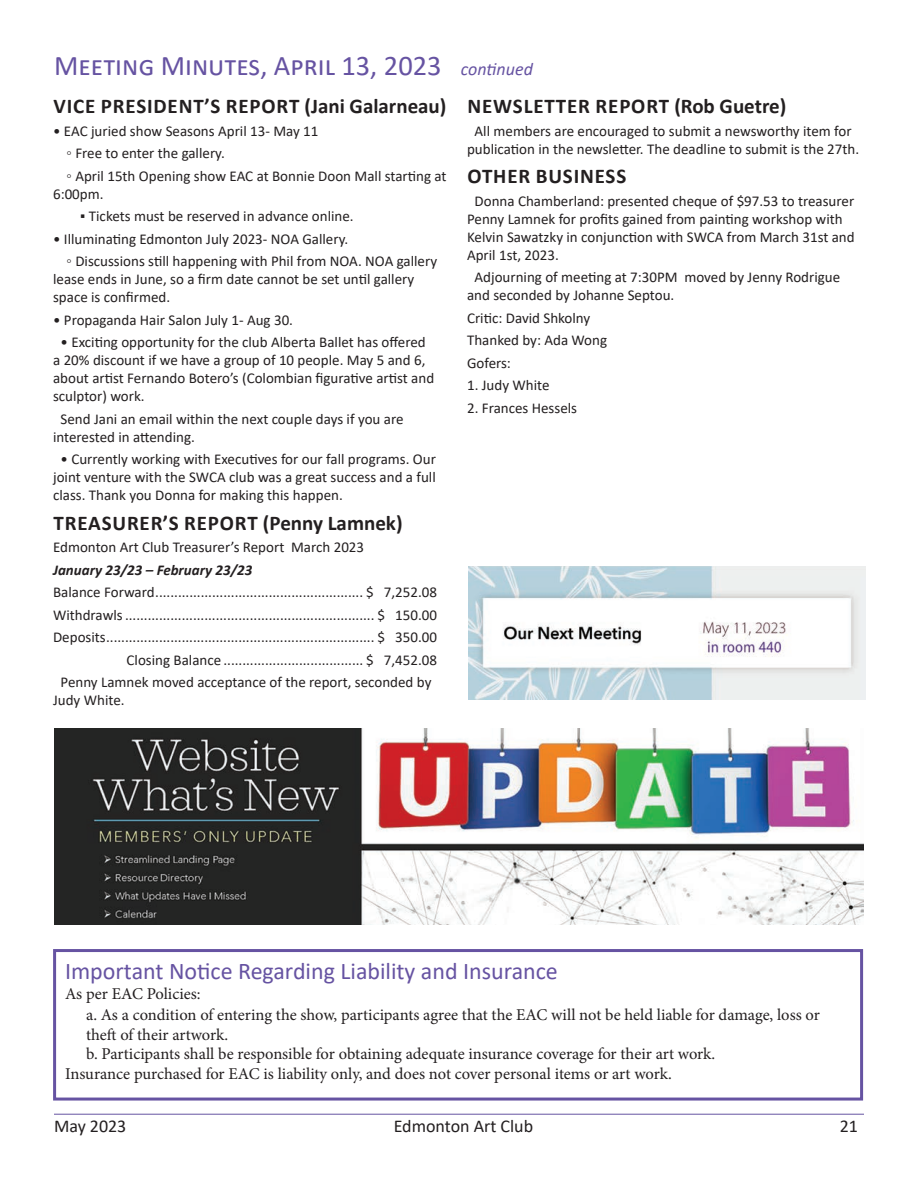
<style>
.page{position:relative;width:918px;height:1188px;background:#fff}
.page>*{position:absolute;margin:0;border:0;box-sizing:border-box;transform-origin:0 0}
.t1{font:28.5px "Calibri";color:#6653a2}
.t2{font:24px "Calibri";color:#6653a2}
.t3{font:700 21px "Calibri";letter-spacing:.04em;color:#231f20}
.t4{font:18px "Calibri";color:#231f20}
.t5{font:16.5px "Minion Pro";letter-spacing:-.005em;color:#231f20}
.t6{font:15px/18px "Calibri";color:#231f20}
.t7{font:italic 700 15px "Calibri";color:#231f20}
.s1{font-style:italic;font-size:18px}
</style>
<div class="page">
<hr style="left:54px;top:1114px;width:810px;height:1px;background:#6653a2">
<img style="left:469px;top:567px;width:397px;height:133px">
<div style="left:53px;top:949px;width:810px;height:152px;border:3px solid #6653a2"></div>
<img style="left:54px;top:729px;width:810px;height:196px">
<h1 class="t1" style="left:54px;top:46px;width:481px">Meeting Minutes, April 13, 2023 <span class="s1">continued</span></h1>
<h3 class="t3" style="left:54px;top:91px;width:394px">VICE PRESIDENT’S REPORT (Jani Galarneau)</h3>
<p class="t6" style="left:67px;top:119px;width:381px;line-height:22.5px;text-indent:-14px">• EAC juried show Seasons April 13- May 11<br>◦ Free to enter the gallery.<br>◦ April 15th Opening show EAC at Bonnie Doon Mall starting at</p>
<p class="t6" style="left:53px;top:184px;width:52px">6:00pm.</p>
<p class="t6" style="left:80px;top:207px;width:275px">▪ Tickets must be reserved in advance online.</p>
<p class="t6" style="left:67px;top:227px;width:372px;line-height:22.5px;text-indent:-14px">• Illuminating Edmonton July 2023- NOA Gallery.<br>◦ Discussions still happening with Phil from NOA. NOA gallery</p>
<p class="t6" style="left:53px;top:270px;width:363px">lease ends in June, so a firm date cannot be set until gallery space is confirmed.</p>
<p class="t6" style="left:53px;top:310px;width:242px">• Propaganda Hair Salon July 1- Aug 30.</p>
<p class="t6" style="left:53px;top:333px;width:383px;text-indent:8px">• Exciting opportunity for the club Alberta Ballet has offered a 20% discount if we have a group of 10 people. May 5 and 6, about artist Fernando Botero’s (Colombian figurative artist and sculptor) work.</p>
<p class="t6" style="left:53px;top:409px;width:352px;text-indent:8px">Send Jani an email within the next couple days if you are interested in attending.</p>
<p class="t6" style="left:53px;top:450px;width:384px;text-align:justify;text-indent:8px">• Currently working with Executives for our fall programs. Our joint venture with the SWCA club was a great success and a full class. Thank you Donna for making this happen.</p>
<h3 class="t3" style="left:54px;top:508px;width:351px">TREASURER’S REPORT (Penny Lamnek)</h3>
<p class="t6" style="left:53px;top:538px;width:313px">Edmonton Art Club Treasurer’s Report March 2023</p>
<p class="t7" style="left:53px;top:559px;width:201px">January 23/23 – February 23/23</p>
<p class="t6" style="left:53px;top:583px;width:386px">Balance Forward....................................................... $ 7,252.08</p>
<p class="t6" style="left:53px;top:606px;width:385px">Withdrawls .................................................................. $ 150.00</p>
<p class="t6" style="left:53px;top:628px;width:385px">Deposits....................................................................... $ 350.00</p>
<p class="t6" style="left:127px;top:651px;width:312px">Closing Balance ..................................... $ 7,452.08</p>
<p class="t6" style="left:61px;top:673px;width:372px">Penny Lamnek moved acceptance of the report, seconded by</p>
<p class="t6" style="left:53px;top:691px;width:73px">Judy White.</p>
<h3 class="t3" style="left:468px;top:91px;width:320px">NEWSLETTER REPORT (Rob Guetre)</h3>
<p class="t6" style="left:467px;top:121px;width:394px;text-align:center">All members are encouraged to submit a newsworthy item for publication in the newsletter. The deadline to submit is the 27th.</p>
<h3 class="t3" style="left:468px;top:162px;width:160px">OTHER BUSINESS</h3>
<p class="t6" style="left:467px;top:192px;width:389px;text-indent:8px">Donna Chamberland: presented cheque of $97.53 to treasurer Penny Lamnek for profits gained from painting workshop with Kelvin Sawatzky in conjunction with SWCA from March 31st and April 1st, 2023.</p>
<p class="t6" style="left:467px;top:268px;width:375px;text-indent:8px">Adjourning of meeting at 7:30PM moved by Jenny Rodrigue and seconded by Johanne Septou.</p>
<p class="t6" style="left:467px;top:306px;width:142px;line-height:22.5px">Critic: David Shkolny<br>Thanked by: Ada Wong<br>Gofers:</p>
<p class="t6" style="left:467px;top:376px;width:84px">1. Judy White</p>
<p class="t6" style="left:467px;top:399px;width:112px">2. Frances Hessels</p>
<h2 class="t2" style="left:65px;top:954px;width:494px">Important Notice Regarding Liability and Insurance</h2>
<p class="t5" style="left:65px;top:983px;width:137px">As per EAC Policies:</p>
<p class="t5" style="left:86px;top:1004px;width:735px">a. As a condition of entering the show, participants agree that the EAC will not be held liable for damage, loss or</p>
<p class="t5" style="left:86px;top:1023px;width:144px">theft of their artwork.</p>
<p class="t5" style="left:86px;top:1043px;width:631px">b. Participants shall be responsible for obtaining adequate insurance coverage for their art work.</p>
<p class="t5" style="left:65px;top:1063px;width:608px">Insurance purchased for EAC is liability only, and does not cover personal items or art work.</p>
<p class="t4" style="left:54px;top:1113px;width:74px">May 2023</p>
<p class="t4" style="left:394px;top:1113px;width:141px">Edmonton Art Club</p>
<p class="t4" style="left:840px;top:1113px;width:20px">21</p>
</div>
